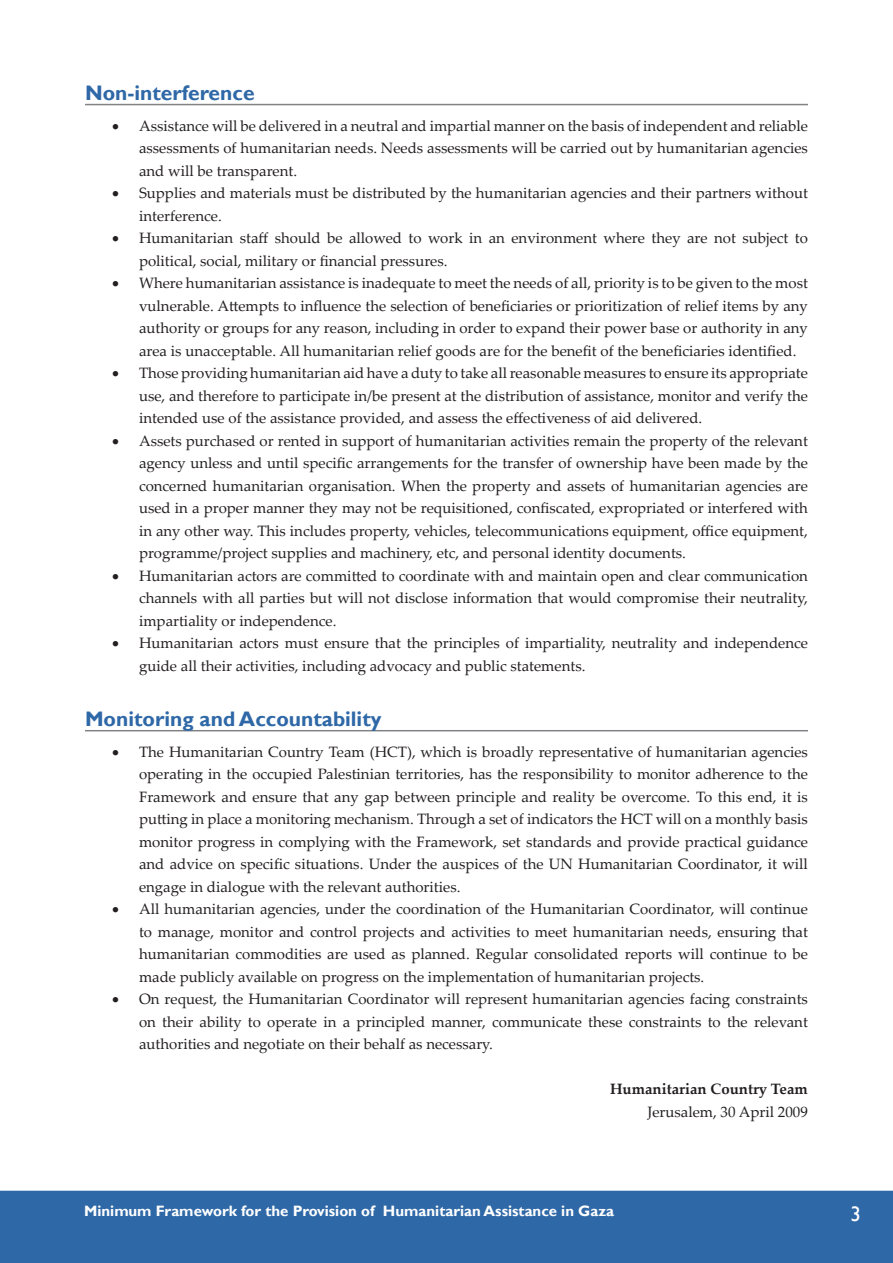
<style>
.page{position:relative;width:893px;height:1263px;background:#fff}
.page>*{position:absolute;margin:0;border:0;box-sizing:border-box;transform-origin:0 0}
.Header1{font:700 21px "Gill Sans";color:#2f68a7}
.t1{font:21px "Gill Sans";color:#fff}
.t2{font:15px/22.5px "Palatino Linotype";color:#231f20;text-align:justify}
.t3{font:700 15px "Gill Sans";color:#fff}
.t4{font:700 15px "Palatino Linotype";color:#231f20}
</style>
<div class="page">
<div style="left:1px;top:1191px;width:891px;height:71px;background:#2f68a7"></div>
<div style="left:0;top:1191px;width:893px;height:72px;border:2px solid #2f68a7"></div>
<hr style="left:85px;top:104px;width:723px;height:1px;background:#808285">
<hr style="left:85px;top:730px;width:723px;height:1px;background:#808285">
<p class="Header1" style="left:85px;top:80px;width:171px">Non-interference</p>
<p class="t2" style="left:139px;top:114px;width:670px;text-indent:-27px">• Assistance will be delivered in a neutral and impartial manner on the basis of independent and reliable assessments of humanitarian needs. Needs assessments will be carried out by humanitarian agencies and will be transparent.</p>
<p class="t2" style="left:139px;top:181px;width:670px;text-indent:-27px">• Supplies and materials must be distributed by the humanitarian agencies and their partners without interference.</p>
<p class="t2" style="left:139px;top:226px;width:670px;text-indent:-27px">• Humanitarian staff should be allowed to work in an environment where they are not subject to political, social, military or financial pressures.</p>
<p class="t2" style="left:139px;top:271px;width:670px;text-indent:-27px">• Where humanitarian assistance is inadequate to meet the needs of all, priority is to be given to the most vulnerable. Attempts to influence the selection of beneficiaries or prioritization of relief items by any authority or groups for any reason, including in order to expand their power base or authority in any area is unacceptable. All humanitarian relief goods are for the benefit of the beneficiaries identified.</p>
<p class="t2" style="left:139px;top:361px;width:670px;text-indent:-27px">• Those providing humanitarian aid have a duty to take all reasonable measures to ensure its appropriate use, and therefore to participate in/be present at the distribution of assistance, monitor and verify the intended use of the assistance provided, and assess the effectiveness of aid delivered.</p>
<p class="t2" style="left:139px;top:429px;width:670px;text-indent:-27px">• Assets purchased or rented in support of humanitarian activities remain the property of the relevant agency unless and until specific arrangements for the transfer of ownership have been made by the concerned humanitarian organisation. When the property and assets of humanitarian agencies are used in a proper manner they may not be requisitioned, confiscated, expropriated or interfered with in any other way. This includes property, vehicles, telecommunications equipment, office equipment, programme/project supplies and machinery, etc, and personal identity documents.</p>
<p class="t2" style="left:139px;top:564px;width:670px;text-indent:-27px">• Humanitarian actors are committed to coordinate with and maintain open and clear communication channels with all parties but will not disclose information that would compromise their neutrality, impartiality or independence.</p>
<p class="t2" style="left:139px;top:631px;width:670px;text-indent:-27px">• Humanitarian actors must ensure that the principles of impartiality, neutrality and independence guide all their activities, including advocacy and public statements.</p>
<p class="Header1" style="left:85px;top:706px;width:298px">Monitoring and Accountability</p>
<p class="t2" style="left:139px;top:740px;width:670px;text-indent:-27px">• The Humanitarian Country Team (HCT), which is broadly representative of humanitarian agencies operating in the occupied Palestinian territories, has the responsibility to monitor adherence to the Framework and ensure that any gap between principle and reality be overcome. To this end, it is putting in place a monitoring mechanism. Through a set of indicators the HCT will on a monthly basis monitor progress in complying with the Framework, set standards and provide practical guidance and advice on specific situations. Under the auspices of the UN Humanitarian Coordinator, it will engage in dialogue with the relevant authorities.</p>
<p class="t2" style="left:139px;top:897px;width:670px;text-indent:-27px">• All humanitarian agencies, under the coordination of the Humanitarian Coordinator, will continue to manage, monitor and control projects and activities to meet humanitarian needs, ensuring that humanitarian commodities are used as planned. Regular consolidated reports will continue to be made publicly available on progress on the implementation of humanitarian projects.</p>
<p class="t2" style="left:139px;top:987px;width:670px;text-indent:-27px">• On request, the Humanitarian Coordinator will represent humanitarian agencies facing constraints on their ability to operate in a principled manner, communicate these constraints to the relevant authorities and negotiate on their behalf as necessary.</p>
<p class="t4" style="left:610px;top:1078px;width:199px">Humanitarian Country Team</p>
<p class="t2" style="left:647px;top:1100px;width:162px">Jerusalem, 30 April 2009</p>
<p class="t3" style="left:84px;top:1202px;width:532px">Minimum Framework for the Provision of Humanitarian Assistance in Gaza</p>
<h1 class="t1" style="left:851px;top:1201px;width:12px">3</h1>
</div>
